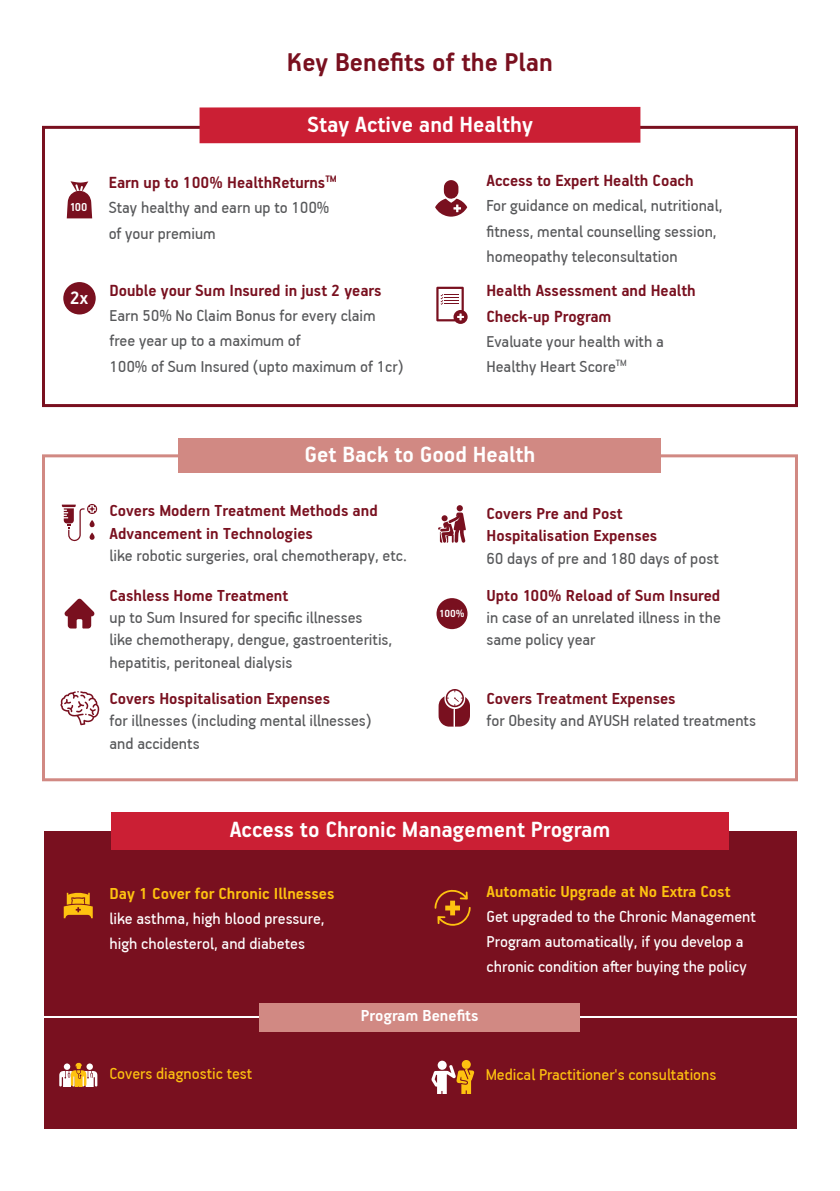
<style>
.page{position:relative;width:840px;height:1191px;background:#fff}
.page>*{position:absolute;margin:0;border:0;box-sizing:border-box;transform-origin:0 0}
.t1{font:700 28.8px "PF Handbook Pro";color:#79101f}
.t2{font:700 24.6px "PF Handbook Pro";color:#fff}
.t3{font:700 20.2px "PF Handbook Pro";color:#fff}
.t4{font:18px/25.6px "PF Handbook Pro";color:#57585a}
.t5{font:700 18px/25.6px "PF Handbook Pro";color:#79101f}
.t6{font:700 18px "PF Handbook Pro";color:#78101f}
.t7{font:17.8px/22.4px "PF Handbook Pro";color:#57585a}
.t8{font:700 17.8px/22.4px "PF Handbook Pro";color:#79101f}
.t9{font:17.8px/25.2px "PF Handbook Pro";color:#fff}
.t10{font:700 17.8px "PF Handbook Pro";color:#fec210}
.t11{font:17.8px "PF Handbook Pro";color:#fec210}
.t12{font:700 17.8px "PF Handbook Pro";color:#fff}
.t13{font:700 12.8px "PF Handbook Pro";color:#fff}
.t14{font:700 11.6px "PF Handbook Pro";color:#fff}
.s1{font-weight:700;color:#79101f}
</style>
<div class="page">
<div style="left:43px;top:830px;width:753px;height:298px;background:#79101f"></div>
<div style="left:42px;top:126px;width:756px;height:281px;border:3px solid #79101f"></div>
<div style="left:42px;top:454px;width:756px;height:327px;border:3px solid #d18983"></div>
<div style="left:199px;top:107px;width:441px;height:36px;background:#cb1f34"></div>
<div style="left:179px;top:438px;width:482px;height:35px;background:#d18983"></div>
<div style="left:63px;top:282px;width:33px;height:32px;background:#79101f;border-radius:50%"></div>
<svg style="left:67px;top:181px;width:25px;height:37px"></svg>
<svg style="left:435px;top:180px;width:32px;height:37px"></svg>
<svg style="left:436px;top:287px;width:31px;height:37px"></svg>
<svg style="left:438px;top:505px;width:28px;height:37px"></svg>
<svg style="left:65px;top:598px;width:30px;height:30px"></svg>
<div style="left:436px;top:598px;width:31px;height:31px;background:#79101f;border-radius:50%"></div>
<svg style="left:62px;top:504px;width:35px;height:38px"></svg>
<svg style="left:64px;top:892px;width:29px;height:26px"></svg>
<svg style="left:431px;top:1060px;width:43px;height:33px"></svg>
<svg style="left:59px;top:1062px;width:38px;height:24px"></svg>
<div style="left:111px;top:812px;width:617px;height:37px;background:#cb1f34"></div>
<svg style="left:434px;top:889px;width:36px;height:36px"></svg>
<hr style="left:43px;top:1016px;width:753px;height:2px;background:#fff">
<div style="left:259px;top:1003px;width:321px;height:28px;background:#d18983"></div>
<svg style="left:438px;top:689px;width:32px;height:37px"></svg>
<svg style="left:61px;top:691px;width:38px;height:34px"></svg>
<p class="t13" style="left:70px;top:200px;width:19px">100</p>
<p class="t3" style="left:70px;top:285px;width:20px">2x</p>
<h1 class="t1" style="left:287px;top:45px;width:267px">Key Benefits of the Plan</h1>
<h2 class="t2" style="left:307px;top:109px;width:227px">Stay Active and Healthy</h2>
<p class="t4" style="left:109px;top:169px;width:230px"><span class="s1">Earn up to 100% HealthReturns</span><sup>TM<br></sup>Stay healthy and earn up to 100% of your premium</p>
<p class="t5" style="left:109px;top:277px;width:274px">Double your Sum Insured in just 2 years</p>
<p class="t7" style="left:109px;top:302px;width:295px;line-height:25.2px">Earn 50% No Claim Bonus for every claim free year up to a maximum of<br>100% of Sum Insured (upto maximum of 1cr)</p>
<p class="t6" style="left:486px;top:169px;width:209px">Access to Expert Health Coach</p>
<p class="t4" style="left:486px;top:192px;width:237px">For guidance on medical, nutritional, fitness, mental counselling session, homeopathy teleconsultation</p>
<p class="t5" style="left:486px;top:277px;width:211px">Health Assessment and Health<br>Check-up Program</p>
<p class="t7" style="left:486px;top:328px;width:179px;line-height:25.2px">Evaluate your health with a<br>Healthy Heart Score<sup>TM</sup></p>
<h2 class="t2" style="left:304px;top:440px;width:232px">Get Back to Good Health</h2>
<p class="t8" style="left:109px;top:499px;width:270px">Covers Modern Treatment Methods and<br>Advancement in Technologies</p>
<p class="t7" style="left:109px;top:544px;width:299px">like robotic surgeries, oral chemotherapy, etc.</p>
<p class="t8" style="left:109px;top:583px;width:180px">Cashless Home Treatment</p>
<p class="t7" style="left:109px;top:605px;width:284px">up to Sum Insured for specific illnesses<br>like chemotherapy, dengue, gastroenteritis, hepatitis, peritoneal dialysis</p>
<p class="t8" style="left:109px;top:686px;width:222px">Covers Hospitalisation Expenses</p>
<p class="t7" style="left:109px;top:709px;width:264px">for illnesses (including mental illnesses) and accidents</p>
<p class="t14" style="left:439px;top:606px;width:27px">100%</p>
<p class="t8" style="left:486px;top:501px;width:172px">Covers Pre and Post<br>Hospitalisation Expenses</p>
<p class="t7" style="left:486px;top:546px;width:234px">60 days of pre and 180 days of post</p>
<p class="t8" style="left:486px;top:583px;width:235px">Upto 100% Reload of Sum Insured</p>
<p class="t7" style="left:486px;top:605px;width:236px">in case of an unrelated illness in the same policy year</p>
<p class="t8" style="left:486px;top:686px;width:191px">Covers Treatment Expenses</p>
<p class="t7" style="left:486px;top:709px;width:271px">for Obesity and AYUSH related treatments</p>
<h2 class="t2" style="left:230px;top:815px;width:382px">Access to Chronic Management Program</h2>
<p class="t10" style="left:109px;top:882px;width:226px">Day 1 Cover for Chronic Illnesses</p>
<p class="t9" style="left:109px;top:905px;width:217px">like asthma, high blood pressure, high cholesterol, and diabetes</p>
<p class="t10" style="left:486px;top:880px;width:245px">Automatic Upgrade at No Extra Cost</p>
<p class="t9" style="left:486px;top:903px;width:271px">Get upgraded to the Chronic Management<br>Program automatically, if you develop a chronic condition aſter buying the policy</p>
<p class="t12" style="left:361px;top:1005px;width:119px">Program Benefits</p>
<p class="t11" style="left:109px;top:1063px;width:144px">Covers diagnostic test</p>
<p class="t11" style="left:486px;top:1063px;width:232px">Medical Practitioner's consultations</p>
</div>
